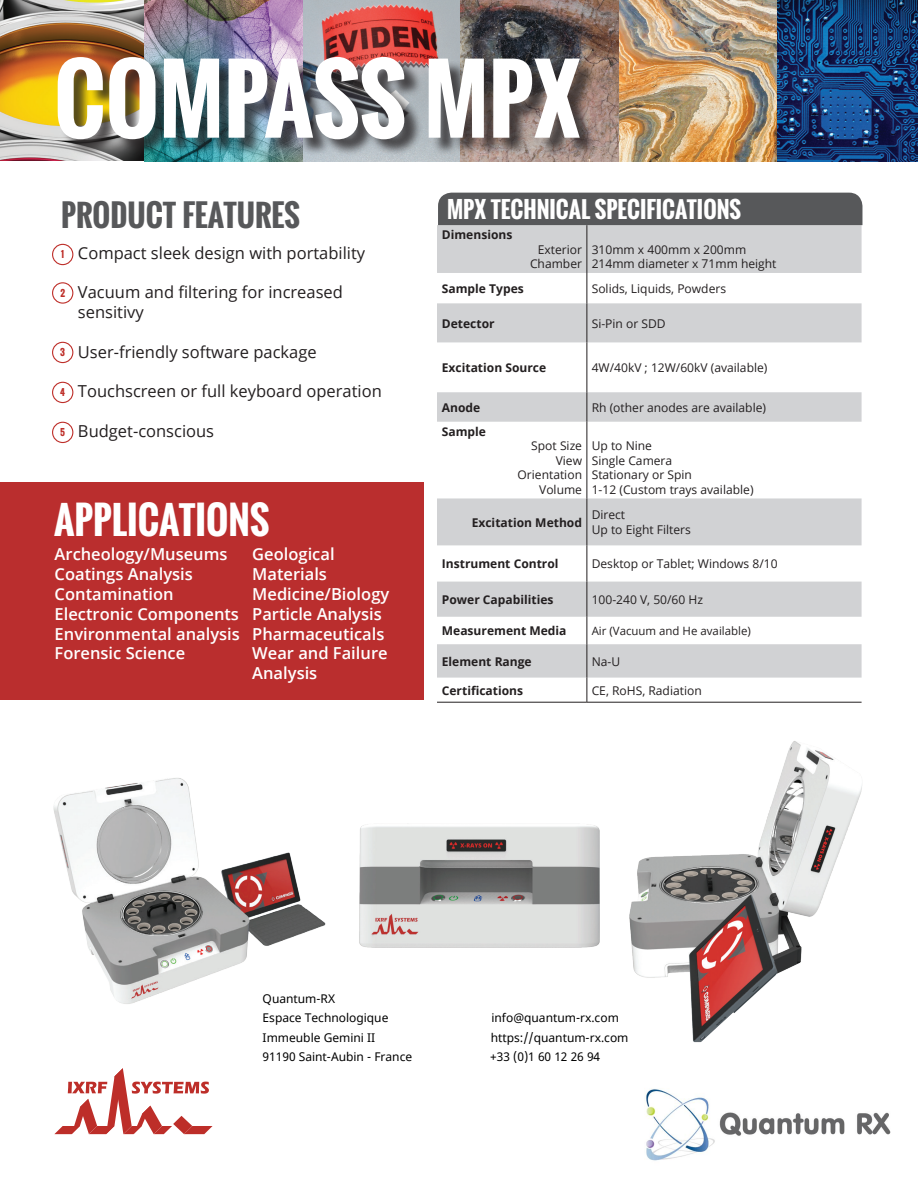
<style>
.page{position:relative;width:918px;height:1188px;background:#fff}
.page>*{position:absolute;margin:0;border:0;box-sizing:border-box;transform-origin:0 0}
.t1{font:700 90px "Oswald";color:#fff}
.t2{font:700 37.5px "Oswald";color:#fff}
.t3{font:700 30px "Oswald";color:#57585a}
.t4{font:700 22.5px "Oswald";color:#fff}
.t5{font:600 16.5px/19.8px "Open Sans";color:#fff}
.t6{font:16.5px/19.8px "Open Sans";color:#231f20}
.t7{font:12px/14.4px "Open Sans";color:#231f20}
.t8{font:700 12px "Open Sans";color:#231f20}
.t9{font:12px/19.2px "Noto Sans";color:#000}
.t10{font:11.4px "Open Sans";color:#231f20}
.t11{font:700 9px "Oswald";color:#be2f29}
</style>
<div class="page">
<img style="left:0;top:0;width:918px;height:162px">
<svg style="left:54px;top:1068px;width:159px;height:66px"></svg>
<div style="left:60px;top:58px;width:538px;height:99px;background:#231f20;opacity:.75"></div>
<div style="left:0;top:482px;width:424px;height:218px;background:#ba2e2e"></div>
<div style="left:52px;top:244px;width:21px;height:21px;border:1px solid #be2f2a;border-radius:50%"></div>
<div style="left:52px;top:282px;width:21px;height:22px;border:1px solid #be2f2a;border-radius:50%"></div>
<div style="left:52px;top:342px;width:21px;height:21px;border:1px solid #be2f2a;border-radius:50%"></div>
<div style="left:52px;top:382px;width:21px;height:21px;border:1px solid #be2f2a;border-radius:50%"></div>
<div style="left:52px;top:422px;width:21px;height:21px;border:1px solid #be2f2a;border-radius:50%"></div>
<svg style="left:437px;top:225px;width:425px;height:453px"></svg>
<hr style="left:587px;top:225px;width:1px;height:48px;background:#231f20">
<hr style="left:587px;top:273px;width:1px;height:30px;background:#231f20">
<hr style="left:587px;top:303px;width:1px;height:39px;background:#231f20">
<hr style="left:587px;top:342px;width:1px;height:50px;background:#231f20">
<hr style="left:587px;top:392px;width:1px;height:30px;background:#231f20">
<hr style="left:587px;top:422px;width:1px;height:76px;background:#231f20">
<hr style="left:587px;top:498px;width:1px;height:47px;background:#231f20">
<hr style="left:587px;top:545px;width:1px;height:37px;background:#231f20">
<hr style="left:587px;top:582px;width:1px;height:35px;background:#231f20">
<svg style="left:587px;top:617px;width:1px;height:27px"></svg>
<hr style="left:587px;top:644px;width:1px;height:34px;background:#231f20">
<svg style="left:587px;top:678px;width:1px;height:24px"></svg>
<hr style="left:437px;top:702px;width:150px;height:1px;background:#231f20">
<hr style="left:587px;top:702px;width:275px;height:1px;background:#231f20">
<div style="left:438px;top:193px;width:424px;height:32px;background:#57585a"></div>
<img style="left:629px;top:741px;width:233px;height:302px">
<img style="left:359px;top:824px;width:241px;height:124px">
<img style="left:53px;top:778px;width:273px;height:226px">
<img style="left:645px;top:1084px;width:246px;height:77px">
<h1 class="t1" style="left:54px;top:32px;width:528px">COMPASS MPX</h1>
<h3 class="t3" style="left:61px;top:193px;width:240px">PRODUCT FEATURES</h3>
<h3 class="t6" style="left:78px;top:242px;width:289px">Compact sleek design with portability</h3>
<h3 class="t6" style="left:78px;top:282px;width:266px">Vacuum and filtering for increased sensitivy</h3>
<h3 class="t6" style="left:78px;top:341px;width:240px">User-friendly software package</h3>
<h3 class="t6" style="left:78px;top:381px;width:305px">Touchscreen or full keyboard operation</h3>
<h3 class="t6" style="left:78px;top:421px;width:138px">Budget-conscious</h3>
<p class="t11" style="left:61px;top:248px;width:4px">1</p>
<p class="t11" style="left:60px;top:286px;width:6px">2</p>
<p class="t11" style="left:60px;top:346px;width:6px">3</p>
<p class="t11" style="left:60px;top:386px;width:6px">4</p>
<p class="t11" style="left:60px;top:426px;width:6px">5</p>
<h2 class="t2" style="left:54px;top:492px;width:217px">APPLICATIONS</h2>
<h3 class="t5" style="left:55px;top:544px;width:187px">Archeology/Museums<br>Coatings Analysis<br>Contamination<br>Electronic Components<br>Environmental analysis<br>Forensic Science</h3>
<h3 class="t5" style="left:252px;top:544px;width:139px">Geological<br>Materials<br>Medicine/Biology<br>Particle Analysis<br>Pharmaceuticals<br>Wear and Failure<br>Analysis</h3>
<h3 class="t4" style="left:447px;top:193px;width:296px">MPX TECHNICAL SPECIFICATIONS</h3>
<p class="t8" style="left:442px;top:226px;width:72px">Dimensions</p>
<p class="t7" style="left:530px;top:242px;width:54px;text-align:right">Exterior<br>Chamber</p>
<p class="t7" style="left:592px;top:242px;width:186px">310mm x 400mm x 200mm<br>214mm diameter x 71mm height</p>
<p class="t8" style="left:442px;top:280px;width:83px">Sample Types</p>
<p class="t7" style="left:592px;top:281px;width:136px">Solids, Liquids, Powders</p>
<p class="t8" style="left:442px;top:315px;width:54px">Detector</p>
<p class="t7" style="left:592px;top:316px;width:75px">Si-Pin or SDD</p>
<p class="t8" style="left:442px;top:359px;width:106px">Excitation Source</p>
<p class="t7" style="left:592px;top:360px;width:177px">4W/40kV ; 12W/60kV (available)</p>
<p class="t8" style="left:442px;top:399px;width:40px">Anode</p>
<p class="t7" style="left:592px;top:400px;width:176px">Rh (other anodes are available)</p>
<p class="t8" style="left:442px;top:423px;width:46px">Sample</p>
<p class="t7" style="left:518px;top:438px;width:66px;text-align:right">Spot Size<br>View<br>Orientation<br>Volume</p>
<p class="t7" style="left:592px;top:438px;width:163px">Up to Nine<br>Single Camera<br>Stationary or Spin<br>1-12 (Custom trays available)</p>
<p class="t8" style="left:472px;top:514px;width:112px">Excitation Method</p>
<p class="t7" style="left:592px;top:507px;width:101px">Direct<br>Up to Eight Filters</p>
<p class="t8" style="left:442px;top:555px;width:118px">Instrument Control</p>
<p class="t7" style="left:592px;top:556px;width:187px">Desktop or Tablet; Windows 8/10</p>
<p class="t8" style="left:442px;top:591px;width:113px">Power Capabilities</p>
<p class="t7" style="left:592px;top:592px;width:113px">100-240 V, 50/60 Hz</p>
<p class="t8" style="left:442px;top:622px;width:126px">Measurement Media</p>
<p class="t10" style="left:592px;top:623px;width:161px">Air (Vacuum and He available)</p>
<p class="t8" style="left:442px;top:653px;width:91px">Element Range</p>
<p class="t7" style="left:592px;top:654px;width:30px">Na-U</p>
<p class="t8" style="left:442px;top:682px;width:83px">Certifications</p>
<p class="t7" style="left:592px;top:683px;width:112px">CE, RoHS, Radiation</p>
<p class="t9" style="left:263px;top:989px;width:127px">Quantum-RX<br>Espace Technologique</p>
<p class="t9" style="left:491px;top:1008px;width:129px">info@quantum-rx.com</p>
<p class="t9" style="left:263px;top:1027px;width:114px">Immeuble Gemini II</p>
<p class="t9" style="left:491px;top:1027px;width:139px">https://quantum-rx.com</p>
<p class="t9" style="left:263px;top:1047px;width:151px">91190 Saint-Aubin - France</p>
<p class="t9" style="left:490px;top:1047px;width:112px">+33 (0)1 60 12 26 94</p>
</div>
